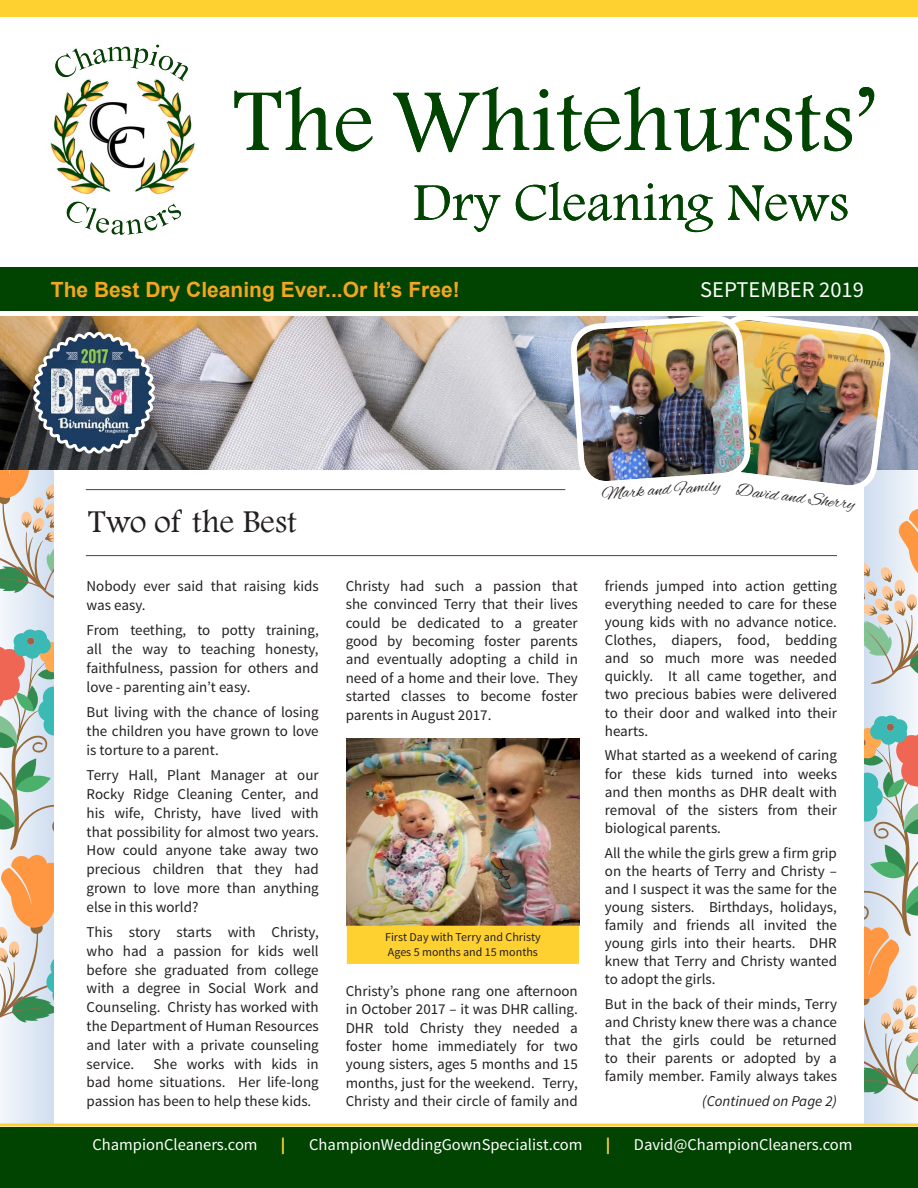
<style>
.page{position:relative;width:918px;height:1188px;background:#fff}
.page>*{position:absolute;margin:0;border:0;box-sizing:border-box;transform-origin:0 0}
.t1{font:91.5px "Footlight MT Light";color:#014301}
.t2{font:55.05px "Footlight MT Light";color:#014301}
.t3{font:33px "Footlight MT Light";color:#231f20}
.t4{font:22.5px "Source Sans Pro";color:#fff}
.t5{font:700 21px "Arial";color:#f2a621}
.t6{font:18.15px "Alex Brush";color:#231f20}
.t7{font:16.5px "Source Sans Pro";color:#fff}
.t8{font:900 16.5px "Source Sans Pro";color:#fed030}
.t9{font:15px/18.1px "Source Sans Pro";color:#231f20;text-align:justify}
.t10{font:italic 15px "Source Sans Pro";color:#231f20}
.t11{font:12px "Source Sans Pro";color:#231f20}
</style>
<div class="page">
<svg style="left:864px;top:469px;width:54px;height:655px"></svg>
<svg style="left:864px;top:508px;width:54px;height:177px;background:#d7d3ca"></svg>
<svg style="left:864px;top:715px;width:54px;height:389px;background:#c3c5b6"></svg>
<div style="left:0;top:405px;width:54px;height:721px;background:linear-gradient(to right,#f4f7f9,#d1deee)"></div>
<svg style="left:0;top:629px;width:54px;height:403px;background:#c2c1af"></svg>
<div style="left:0;top:0;width:918px;height:16px;background:#fed030"></div>
<img style="left:50px;top:44px;width:145px;height:191px">
<div style="left:0;top:267px;width:918px;height:44px;background:#014301"></div>
<hr style="left:86px;top:555px;width:751px;height:1px;background:#57585a">
<hr style="left:86px;top:489px;width:479px;height:1px;background:#57585a">
<img style="left:156px;top:316px;width:762px;height:153px">
<img style="left:572px;top:316px;width:322px;height:179px">
<img style="left:0;top:316px;width:156px;height:286px">
<div style="left:0;top:1128px;width:918px;height:60px;background:#014301"></div>
<hr style="left:0;top:1124px;width:918px;height:2px;background:#fed030">
<img style="left:347px;top:739px;width:232px;height:187px">
<div style="left:347px;top:926px;width:232px;height:38px;background:#fed030"></div>
<p class="t1" style="left:234px;top:66px;width:644px">The Whitehursts’</p>
<p class="t2" style="left:413px;top:170px;width:438px">Dry Cleaning News</p>
<p class="t5" style="left:51px;top:274px;width:410px">The Best Dry Cleaning Ever...Or It’s Free!</p>
<p class="t4" style="left:700px;top:276px;width:165px">SEPTEMBER 2019</p>
<p class="t3" style="left:88px;top:502px;width:210px">Two of the Best</p>
<p class="t9" style="left:87px;top:577px;width:234px;line-height:18.8px">Nobody ever said that raising kids was easy.</p>
<p class="t9" style="left:87px;top:621px;width:234px;line-height:18.8px">From teething, to potty training, all the way to teaching honesty, faithfulness, passion for others and love - parenting ain’t easy.</p>
<p class="t9" style="left:87px;top:703px;width:234px;line-height:18.8px">But living with the chance of losing the children you have grown to love is torture to a parent.</p>
<p class="t9" style="left:87px;top:766px;width:234px;line-height:18.8px">Terry Hall, Plant Manager at our Rocky Ridge Cleaning Center, and his wife, Christy, have lived with that possibility for almost two years.<br>How could anyone take away two precious children that they had grown to love more than anything else in this world?</p>
<p class="t9" style="left:87px;top:923px;width:234px;line-height:18.8px">This story starts with Christy, who had a passion for kids well before she graduated from college with a degree in Social Work and Counseling. Christy has worked with the Department of Human Resources and later with a private counseling service.</p>
<p class="t9" style="left:87px;top:1054px;width:234px;line-height:18.8px;text-indent:67px">She works with kids in bad home situations. Her life-long passion has been to help these kids.</p>
<p class="t6" style="left:601px;top:484px;width:120px;rotate:-4deg">Mark and Family</p>
<p class="t6" style="left:738px;top:480px;width:121px;rotate:7deg">David and Sherry</p>
<p class="t9" style="left:346px;top:577px;width:234px">Christy had such a passion that she convinced Terry that their lives could be dedicated to a greater good by becoming foster parents and eventually adopting a child in need of a home and their love. They started classes to become foster parents in August 2017.</p>
<p class="t11" style="left:385px;top:930px;width:157px">First Day with Terry and Christy</p>
<p class="t11" style="left:388px;top:944px;width:152px">Ages 5 months and 15 months</p>
<p class="t9" style="left:346px;top:982px;width:234px">Christy’s phone rang one afternoon in October 2017 – it was DHR calling.<br>DHR told Christy they needed a foster home immediately for two young sisters, ages 5 months and 15 months, just for the weekend. Terry, Christy and their circle of family and</p>
<p class="t9" style="left:605px;top:577px;width:234px">friends jumped into action getting everything needed to care for these young kids with no advance notice.<br>Clothes, diapers, food, bedding and so much more was needed quickly. It all came together, and two precious babies were delivered to their door and walked into their hearts.</p>
<p class="t9" style="left:605px;top:747px;width:234px">What started as a weekend of caring for these kids turned into weeks and then months as DHR dealt with removal of the sisters from their biological parents.</p>
<p class="t9" style="left:605px;top:844px;width:234px">All the while the girls grew a firm grip on the hearts of Terry and Christy – and I suspect it was the same for the young sisters. Birthdays, holidays, family and friends all invited the young girls into their hearts. DHR knew that Terry and Christy wanted to adopt the girls.</p>
<p class="t9" style="left:605px;top:995px;width:234px">But in the back of their minds, Terry and Christy knew there was a chance that the girls could be returned to their parents or adopted by a family member. Family always takes</p>
<p class="t10" style="left:702px;top:1092px;width:136px">(Continued on Page 2)</p>
<p class="t7" style="left:92px;top:1135px;width:167px">ChampionCleaners.com</p>
<p class="t8" style="left:281px;top:1134px;width:6px">|</p>
<p class="t7" style="left:309px;top:1135px;width:275px">ChampionWeddingGownSpecialist.com</p>
<p class="t8" style="left:606px;top:1134px;width:6px">|</p>
<p class="t7" style="left:634px;top:1135px;width:220px">David@ChampionCleaners.com</p>
</div>
